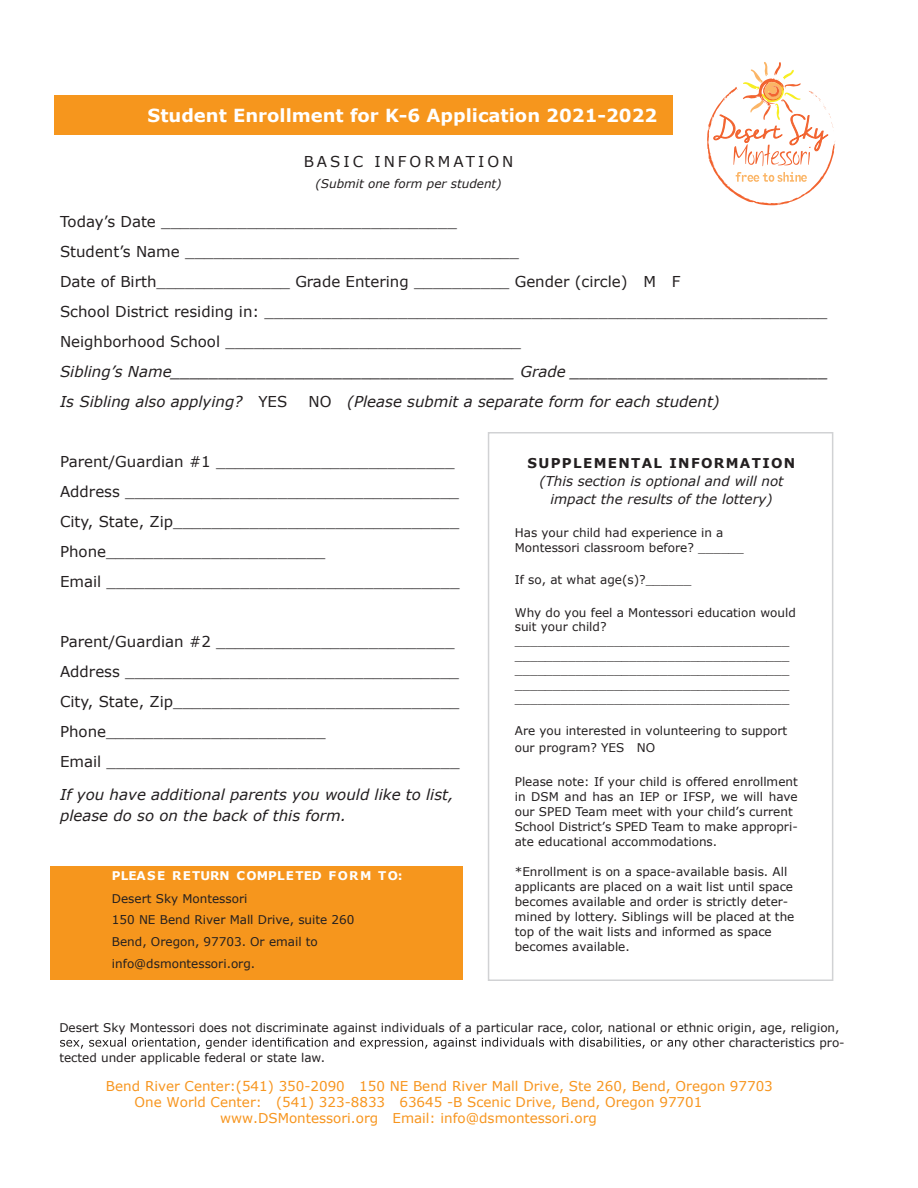
<style>
.page{position:relative;width:918px;height:1188px;background:#fff}
.page>*{position:absolute;margin:0;border:0;box-sizing:border-box;transform-origin:0 0}
.t1{font:700 18px "Verdana";color:#fff}
.t2{font:15px/30px "Verdana";color:#231f20}
.t3{font:italic 15px/30px "Verdana";color:#231f20}
.t4{font:15px "Verdana";letter-spacing:.2em;color:#231f20}
.t5{font:13.5px "Verdana";color:#f7951e}
.t6{font:italic 13.5px/18px "Verdana";color:#231f20;text-align:center}
.t7{font:700 13.5px "Verdana";letter-spacing:.1em;color:#231f20}
.t8{font:12px/15px "Verdana";color:#231f20}
.t9{font:700 12px "Verdana";letter-spacing:.055em;color:#fff}
.t10{font:italic 12px "Verdana";color:#231f20}
.s1{font-style:normal}
</style>
<div class="page">
<div style="left:55px;top:95px;width:618px;height:40px;background:#f6961d"></div>
<div style="left:50px;top:866px;width:413px;height:113px;background:#f6961d"></div>
<svg style="left:60px;top:1037px;width:620px;height:12px"></svg>
<div style="left:488px;top:432px;width:345px;height:549px;border:2px solid #d1d2d4"></div>
<svg style="left:707px;top:62px;width:128px;height:143px"></svg>
<h1 class="t1" style="left:148px;top:104px;width:511px">Student Enrollment for K-6 Application 2021-2022</h1>
<p class="t4" style="left:304px;top:152px;width:211px">BASIC INFORMATION</p>
<p class="t10" style="left:315px;top:176px;width:188px">(Submit one form per student)</p>
<p class="t2" style="left:60px;top:207px;width:769px">Today’s Date _______________________________<br>Student’s Name ___________________________________<br>Date of Birth______________ Grade Entering __________ Gender (circle) M F<br>School District residing in: ___________________________________________________________ Neighborhood School _______________________________</p>
<p class="t3" style="left:60px;top:357px;width:770px">Sibling’s Name____________________________________ Grade ___________________________<br>Is Sibling also applying? <span class="s1">YES</span></p>
<p class="t3" style="left:308px;top:387px;width:413px"><span class="s1">NO</span> (Please submit a separate form for each student)</p>
<p class="t2" style="left:60px;top:447px;width:401px">Parent/Guardian #1 _________________________ Address ___________________________________ City, State, Zip______________________________ Phone_______________________<br>Email _____________________________________</p>
<p class="t2" style="left:60px;top:627px;width:401px">Parent/Guardian #2 _________________________ Address ___________________________________ City, State, Zip______________________________ Phone_______________________<br>Email _____________________________________</p>
<p class="t3" style="left:60px;top:785px;width:395px;line-height:21px">If you have additional parents you would like to list, please do so on the back of this form.</p>
<p class="t9" style="left:112px;top:868px;width:292px">PLEASE RETURN COMPLETED FORM TO:</p>
<p class="t8" style="left:112px;top:887px;width:244px;line-height:21.9px">Desert Sky Montessori<br>150 NE Bend River Mall Drive, suite 260<br>Bend, Oregon, 97703. Or email to info@dsmontessori.org.</p>
<p class="t7" style="left:528px;top:454px;width:269px">SUPPLEMENTAL INFORMATION</p>
<p class="t6" style="left:539px;top:472px;width:246px">(This section is optional and will not impact the results of the lottery)</p>
<p class="t8" style="left:515px;top:526px;width:231px;line-height:14.4px">Has your child had experience in a<br>Montessori classroom before? ______</p>
<p class="t8" style="left:515px;top:573px;width:178px">If so, at what age(s)?______</p>
<p class="t8" style="left:515px;top:605px;width:283px;line-height:14.4px">Why do you feel a Montessori education would suit your child? ____________________________________ ____________________________________ ____________________________________ ____________________________________ ____________________________________</p>
<p class="t8" style="left:515px;top:723px;width:274px;line-height:16.8px">Are you interested in volunteering to support our program? YES NO</p>
<p class="t8" style="left:515px;top:775px;width:285px">Please note: If your child is offered enrollment in DSM and has an IEP or IFSP, we will have our SPED Team meet with your child’s current School District’s SPED Team to make appropri&shy;ate educational accommodations.</p>
<p class="t8" style="left:515px;top:865px;width:281px">*Enrollment is on a space-available basis. All applicants are placed on a wait list until space becomes available and order is strictly deter&shy;mined by lottery. Siblings will be placed at the top of the wait lists and informed as space becomes available.</p>
<p class="t8" style="left:59px;top:1020px;width:782px">Desert Sky Montessori does not discriminate against individuals of a particular race, color, national or ethnic origin, age, religion,</p>
<p class="t8" style="left:681px;top:1035px;width:165px">y other characteristics pro-</p>
<p class="t8" style="left:59px;top:1050px;width:267px">tected under applicable federal or state law.</p>
<p class="t5" style="left:106px;top:1076px;width:668px">Bend River Center:(541) 350-2090 150 NE Bend River Mall Drive, Ste 260, Bend, Oregon 97703</p>
<p class="t5" style="left:135px;top:1093px;width:569px">One World Center: (541) 323-8833 63645 -B Scenic Drive, Bend, Oregon 97701</p>
<p class="t5" style="left:220px;top:1109px;width:378px">www.DSMontessori.org Email: info@dsmontessori.org</p>
</div>
